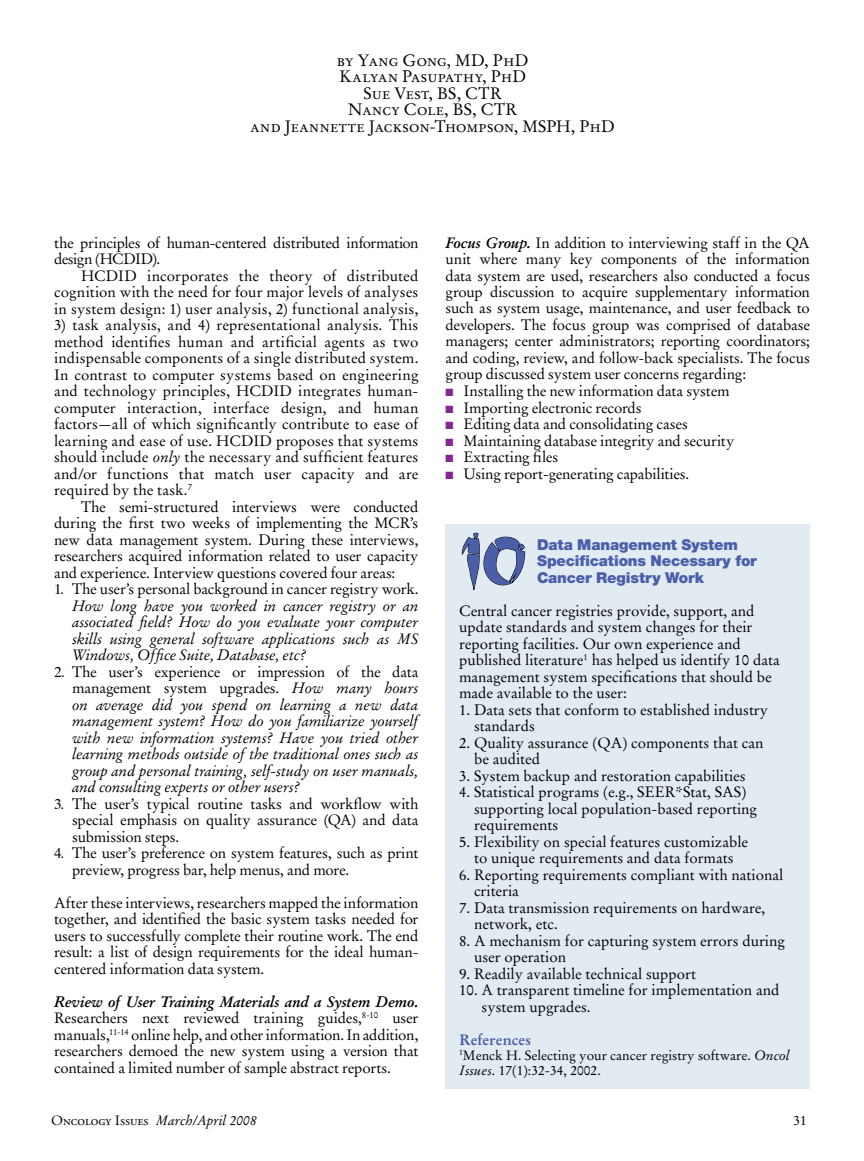
<style>
.page{position:relative;width:864px;height:1161px;background:#fff}
.page>*{position:absolute;margin:0;border:0;box-sizing:border-box;transform-origin:0 0}
.t1{font:68.85px "Cutout";color:#4b5eaa}
.t2{font:16.5px/16.5px "Stempel Garamond LT Std";letter-spacing:.015em;color:#000;text-align:center}
.t3{font:15px/16.5px "Stempel Garamond LT Std";color:#000}
.t4{font:italic 15px/16.5px "Stempel Garamond LT Std";letter-spacing:-.01em;color:#000;text-align:justify}
.t5{font:15px/16.5px "Stempel Garamond LT Std";letter-spacing:-.025em;color:#000}
.t6{font:900 15px/16.5px "Helvetica Neue";letter-spacing:-.01em;color:#4b5eaa}
.t7{font:15px "Stempel Garamond LT Std";letter-spacing:-.02em;color:#000}
.t8{font:700 15px "Stempel Garamond LT Std";letter-spacing:.01em;color:#4b5eaa}
.t9{font:13.5px/15px "Stempel Garamond LT Std";color:#000}
.t10{font:italic 13.5px "Stempel Garamond LT Std";color:#000}
.s1{font-style:italic}
.s2{font-style:normal}
.s3{font-weight:700;font-style:italic}
.s4{color:#812990}
.s5{font-family:"Adobe Garamond Exp";font-style:normal}
</style>
<div class="page">
<div style="left:446px;top:525px;width:364px;height:564px;background:#e1ebf1"></div>
<svg style="left:461px;top:532px;width:65px;height:58px"></svg>
<p class="t2" style="left:250px;top:52px;width:366px">by Yang Gong, MD, PhD<br>Kalyan Pasupathy, PhD<br>Sue Vest, BS, CTR<br>Nancy Cole, BS, CTR<br>and Jeannette Jackson-Thompson, MSPH, PhD</p>
<p class="t5" style="left:54px;top:234px;width:366px">the principles of human-centered distributed information design (HCDID).</p>
<p class="t3" style="left:54px;top:267px;width:366px;text-align:justify;text-indent:27px">HCDID incorporates the theory of distributed cognition with the need for four major levels of analyses in system design: 1) user analysis, 2) functional analysis,</p>
<p class="t3" style="left:54px;top:317px;width:366px;text-align:justify">3) task analysis, and 4) representational analysis. This method identifies human and artificial agents as two indispensable components of a single distributed system.<br>In contrast to computer systems based on engineering and technology principles, HCDID integrates human&shy;computer interaction, interface design, and human factors—all of which significantly contribute to ease of learning and ease of use. HCDID proposes that systems should include <span class="s1">only</span> the necessary and sufficient features and/or functions that match user capacity and are required by the task.<sup>7</sup></p>
<p class="t3" style="left:54px;top:498px;width:366px;text-align:justify;text-indent:27px">The semi-structured interviews were conducted during the first two weeks of implementing the MCR’s new data management system. During these interviews, researchers acquired information related to user capacity and experience. Interview questions covered four areas:</p>
<p class="t3" style="left:72px;top:581px;width:348px">The user’s personal background in cancer registry work.</p>
<p class="t4" style="left:72px;top:597px;width:348px">How long have you worked in cancer registry or an associated field? How do you evaluate your computer skills using general software applications such as MS Windows, Office Suite, Database, etc?</p>
<p class="t4" style="left:72px;top:663px;width:348px"><span class="s2">The user’s experience or impression of the data management system upgrades.</span> How many hours on average did you spend on learning a new data management system? How do you familiarize yourself with new information systems? Have you tried other learning methods outside of the traditional ones such as group and personal training, self-study on user manuals, and consulting experts or other users?</p>
<p class="t3" style="left:72px;top:795px;width:348px;text-align:justify;text-indent:-18px">✓ The user’s typical routine tasks and workflow with special emphasis on quality assurance (QA) and data submission steps.</p>
<p class="t3" style="left:72px;top:845px;width:348px;text-indent:-18px">✔ The user’s preference on system features, such as print preview, progress bar, help menus, and more.</p>
<p class="t3" style="left:54px;top:894px;width:366px;text-align:justify">After these interviews, researchers mapped the information together, and identified the basic system tasks needed for users to successfully complete their routine work. The end result: a list of design requirements for the ideal human&shy;centered information data system.</p>
<p class="t3" style="left:54px;top:993px;width:366px;text-align:justify"><span class="s3">Review of User Training Materials and a System Demo.<br></span>Researchers next reviewed training guides,<sup>8-10</sup> user manuals,<sup>11-14</sup> online help, and other information. In addition, researchers demoed the new system using a version that contained a limited number of sample abstract reports.</p>
<p class="t3" style="left:446px;top:234px;width:366px;text-align:justify"><span class="s3">Focus Group.</span> In addition to interviewing staff in the QA unit where many key components of the information data system are used, researchers also conducted a focus group discussion to acquire supplementary information such as system usage, maintenance, and user feedback to developers. The focus group was comprised of database managers; center administrators; reporting coordinators; and coding, review, and follow-back specialists. The focus group discussed system user concerns regarding:</p>
<p class="t3" style="left:446px;top:383px;width:286px"><span class="s4">■</span> Installing the new information data system</p>
<p class="t3" style="left:446px;top:399px;width:198px"><span class="s4">■</span> Importing electronic records</p>
<p class="t7" style="left:446px;top:415px;width:244px"><span class="s4">■</span> Editing data and consolidating cases</p>
<p class="t3" style="left:446px;top:432px;width:290px"><span class="s4">■</span> Maintaining database integrity and security</p>
<p class="t3" style="left:446px;top:449px;width:114px"><span class="s4">■</span> Extracting files</p>
<p class="t3" style="left:446px;top:465px;width:245px"><span class="s4">■</span> Using report-generating capabilities.</p>
<h1 class="t1" style="left:458px;top:523px;width:72px">10</h1>
<p class="t6" style="left:537px;top:536px;width:221px">Data Management System<br>Specifications Necessary for<br>Cancer Registry Work</p>
<p class="t3" style="left:459px;top:602px;width:322px">Central cancer registries provide, support, and update standards and system changes for their reporting facilities. Our own experience and published literature<sup>1</sup> has helped us identify 10 data management system specifications that should be made available to the user:</p>
<p class="t3" style="left:474px;top:701px;width:296px;text-indent:-15px">1. Data sets that conform to established industry standards</p>
<p class="t3" style="left:474px;top:734px;width:291px;text-indent:-15px">2. Quality assurance (QA) components that can be audited</p>
<p class="t3" style="left:459px;top:767px;width:288px">3. System backup and restoration capabilities</p>
<p class="t3" style="left:474px;top:784px;width:285px;text-indent:-15px">4. Statistical programs (e.g., SEER*Stat, SAS) supporting local population-based reporting requirements</p>
<p class="t3" style="left:459px;top:833px;width:291px;text-align:center">5. Flexibility on special features customizable to unique requirements and data formats</p>
<p class="t3" style="left:474px;top:866px;width:311px;text-indent:-15px">6. Reporting requirements compliant with national criteria</p>
<p class="t3" style="left:474px;top:899px;width:293px;text-indent:-15px">7. Data transmission requirements on hardware, network, etc.</p>
<p class="t3" style="left:474px;top:932px;width:312px;text-indent:-15px">8. A mechanism for capturing system errors during user operation</p>
<p class="t3" style="left:459px;top:965px;width:239px">9. Readily available technical support</p>
<p class="t3" style="left:482px;top:982px;width:299px;text-indent:-22px">10. A transparent timeline for implementation and system upgrades.</p>
<p class="t8" style="left:459px;top:1030px;width:74px">References</p>
<p class="t9" style="left:459px;top:1048px;width:332px"><sup>1</sup>Menck H. Selecting your cancer registry software. <span class="s1">Oncol<br>Issues</span>. 17(1):32-34, 2002.</p>
<p class="t10" style="left:51px;top:1112px;width:207px"><span class="s2">O</span><span class="s5">ncology</span> <span class="s2">I</span><span class="s5">ssues</span> March/April 2008</p>
<p class="t9" style="left:794px;top:1113px;width:15px">31</p>
</div>
